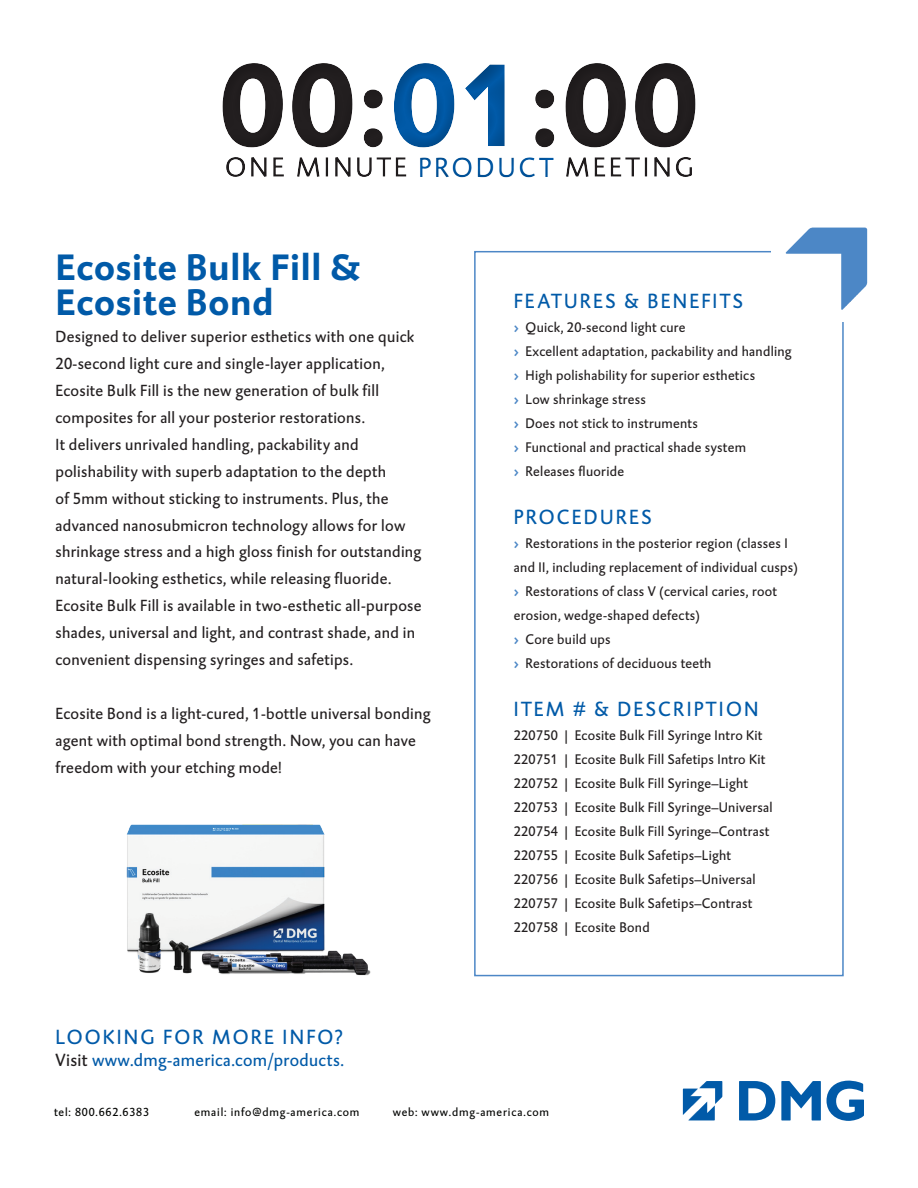
<style>
.page{position:relative;width:918px;height:1188px;background:#fff}
.page>*{position:absolute;margin:0;border:0;box-sizing:border-box;transform-origin:0 0}
.t1{font:700 120px "DTL Caspari";color:#015aa8}
.t2{font:700 37.5px/34.5px "DTL Caspari";letter-spacing:.02em;color:#015aa8}
.t3{font:28.5px "DTL Caspari";letter-spacing:.095em;color:#015aa8}
.t4{font:21px "DTL Caspari";letter-spacing:.1em;color:#015aa8}
.t5{font:18px "DTL Caspari";letter-spacing:.02em;color:#015aa8}
.t6{font:16.5px/27px "DTL Caspari";letter-spacing:.02em;color:#231f20}
.t7{font:14.25px/24px "DTL Caspari";letter-spacing:.02em;color:#231f20}
.t8{font:12px "DTL Caspari";letter-spacing:.07em;color:#040503}
.s1{color:#231f20}
.s2{font-weight:700;color:#4c87c6}
</style>
<div class="page">
<svg style="left:827px;top:1081px;width:37px;height:40px"></svg>
<svg style="left:739px;top:1081px;width:36px;height:40px"></svg>
<svg style="left:781px;top:1081px;width:40px;height:40px"></svg>
<svg style="left:683px;top:1081px;width:39px;height:40px"></svg>
<div style="left:211px;top:147px;width:497px;height:49px;background:#231f20;opacity:.5"></div>
<div style="left:200px;top:39px;width:518px;height:133px;background:#231f20;opacity:.5"></div>
<img style="left:126px;top:824px;width:245px;height:152px">
<div style="left:474px;top:251px;width:370px;height:725px;border:2px solid #4c87c6"></div>
<div style="left:772px;top:204px;width:91px;height:118px;background:#fff"></div>
<img style="left:785px;top:227px;width:83px;height:83px">
<h1 class="t1" style="left:391px;top:25px;width:137px">01</h1>
<h3 class="t3" style="left:418px;top:149px;width:137px">PRODUCT</h3>
<h2 class="t2" style="left:56px;top:249px;width:306px">Ecosite Bulk Fill &amp;<br>Ecosite Bond</h2>
<p class="t6" style="left:56px;top:322px;width:368px">Designed to deliver superior esthetics with one quick 20-second light cure and single-layer application, Ecosite Bulk Fill is the new generation of bulk fill composites for all your posterior restorations.<br>It delivers unrivaled handling, packability and polishability with superb adaptation to the depth<br>of 5mm without sticking to instruments. Plus, the advanced nanosubmicron technology allows for low shrinkage stress and a high gloss finish for outstanding natural-looking esthetics, while releasing fluoride.<br>Ecosite Bulk Fill is available in two-esthetic all-purpose shades, universal and light, and contrast shade, and in convenient dispensing syringes and safetips.</p>
<p class="t6" style="left:56px;top:700px;width:377px">Ecosite Bond is a light-cured, 1-bottle universal bonding agent with optimal bond strength. Now, you can have freedom with your etching mode!</p>
<h3 class="t4" style="left:56px;top:1024px;width:289px">LOOKING FOR MORE INFO?</h3>
<p class="t5" style="left:56px;top:1048px;width:290px"><span class="s1">Visit</span> www.dmg-america.com/products.</p>
<h3 class="t4" style="left:514px;top:288px;width:231px">FEATURES &amp; BENEFITS</h3>
<p class="t7" style="left:514px;top:315px;width:279px"><span class="s2">›</span> Quick, 20-second light cure<br><span class="s2">›</span> Excellent adaptation, packability and handling <span class="s2">›</span> High polishability for superior esthetics<br><span class="s2">›</span> Low shrinkage stress<br><span class="s2">›</span> Does not stick to instruments<br><span class="s2">›</span> Functional and practical shade system<br><span class="s2">›</span> Releases fluoride</p>
<h3 class="t4" style="left:514px;top:504px;width:139px">PROCEDURES</h3>
<p class="t7" style="left:514px;top:531px;width:286px"><span class="s2">›</span> Restorations in the posterior region (classes I and II, including replacement of individual cusps) <span class="s2">›</span> Restorations of class V (cervical caries, root erosion, wedge-shaped defects)<br><span class="s2">›</span> Core build ups<br><span class="s2">›</span> Restorations of deciduous teeth</p>
<h3 class="t4" style="left:514px;top:696px;width:246px">ITEM # &amp; DESCRIPTION</h3>
<p class="t7" style="left:514px;top:723px;width:260px">220750 | Ecosite Bulk Fill Syringe Intro Kit 220751 | Ecosite Bulk Fill Safetips Intro Kit 220752 | Ecosite Bulk Fill Syringe–Light 220753 | Ecosite Bulk Fill Syringe–Universal 220754 | Ecosite Bulk Fill Syringe–Contrast 220755 | Ecosite Bulk Safetips–Light 220756 | Ecosite Bulk Safetips–Universal 220757 | Ecosite Bulk Safetips–Contrast 220758 | Ecosite Bond</p>
<p class="t8" style="left:54px;top:1105px;width:97px">tel: 800.662.6383</p>
<p class="t8" style="left:194px;top:1105px;width:167px">email: info@dmg-america.com</p>
<p class="t8" style="left:393px;top:1105px;width:158px">web: www.dmg-america.com</p>
</div>
